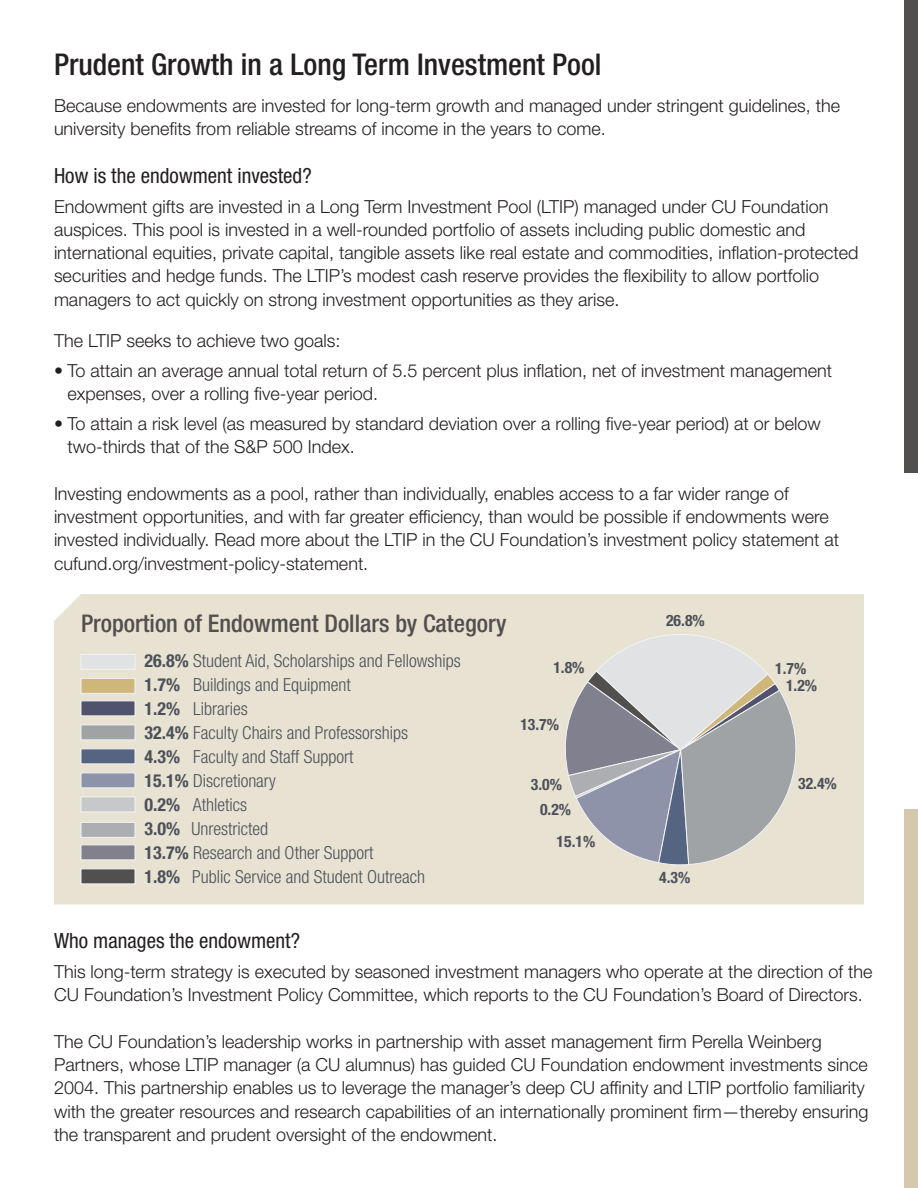
<style>
.page{position:relative;width:918px;height:1188px;background:#fff}
.page>*{position:absolute;margin:0;border:0;box-sizing:border-box;transform-origin:0 0}
.body{font:500 condensed 30px "Helvetica Neue LT Std";color:#231f20}
.body-2{font:500 condensed 24.3px "Helvetica Neue LT Std";color:#524f4f}
.body-3{font:condensed 21px "Helvetica Neue LT Std";color:#231f20}
.body-4{font:300 18px/23.2px "Helvetica Neue LT Std";color:#231f20}
.body-5{font:300 condensed 18px "Helvetica Neue LT Std";color:#4c5159}
.body-6{font:700 condensed 15.75px "Helvetica Neue LT Std";color:#4c5159}
.s1{font-weight:700}
</style>
<div class="page">
<div style="left:904px;top:809px;width:14px;height:379px;background:#d4c9ac"></div>
<div style="left:904px;top:0;width:14px;height:472px;background:#524f4f"></div>
<div style="left:54px;top:594px;width:810px;height:310px;background:#e8e2d2"></div>
<svg style="left:561px;top:629px;width:251px;height:236px;background:#bcbcbc"></svg>
<div style="left:81px;top:654px;width:54px;height:16px;background:#e1e2e4;border:1px solid #f2f3f4"></div>
<div style="left:81px;top:678px;width:54px;height:16px;background:#cfb77b;border:1px solid #f2f3f4"></div>
<div style="left:81px;top:700px;width:54px;height:16px;background:#51526c;border:1px solid #f2f3f4"></div>
<div style="left:81px;top:724px;width:54px;height:16px;background:#9fa3a6;border:1px solid #f2f3f4"></div>
<div style="left:81px;top:748px;width:54px;height:16px;background:#546481;border:1px solid #f2f3f4"></div>
<div style="left:81px;top:772px;width:54px;height:16px;background:#8d93a9;border:1px solid #f2f3f4"></div>
<div style="left:81px;top:796px;width:54px;height:16px;background:#c7c8ca;border:1px solid #f2f3f4"></div>
<div style="left:81px;top:822px;width:54px;height:16px;background:#adaeb2;border:1px solid #f2f3f4"></div>
<div style="left:81px;top:844px;width:54px;height:16px;background:#82808d;border:1px solid #f2f3f4"></div>
<div style="left:81px;top:868px;width:54px;height:16px;background:#524f4f;border:1px solid #f2f3f4"></div>
<p class="body" style="left:54px;top:47px;width:549px">Prudent Growth in a Long Term Investment Pool</p>
<p class="body-4" style="left:54px;top:94px;width:788px">Because endowments are invested for long-term growth and managed under stringent guidelines, the university benefits from reliable streams of income in the years to come.</p>
<p class="body-3" style="left:54px;top:163px;width:259px">How is the endowment invested?</p>
<p class="body-4" style="left:54px;top:194px;width:806px">Endowment gifts are invested in a Long Term Investment Pool (LTIP) managed under CU Foundation auspices. This pool is invested in a well-rounded portfolio of assets including public domestic and international equities, private capital, tangible assets like real estate and commodities, inflation-protected securities and hedge funds. The LTIP’s modest cash reserve provides the flexibility to allow portfolio managers to act quickly on strong investment opportunities as they arise.</p>
<p class="body-4" style="left:54px;top:329px;width:288px">The LTIP seeks to achieve two goals:</p>
<p class="body-4" style="left:68px;top:359px;width:766px;text-indent:-14px">• To attain an average annual total return of 5.5 percent plus inflation, net of investment management expenses, over a rolling five-year period.</p>
<p class="body-4" style="left:68px;top:412px;width:755px;text-indent:-14px">• To attain a risk level (as measured by standard deviation over a rolling five-year period) at or below two-thirds that of the S&amp;P 500 Index.</p>
<p class="body-4" style="left:54px;top:482px;width:787px">Investing endowments as a pool, rather than individually, enables access to a far wider range of investment opportunities, and with far greater efficiency, than would be possible if endowments were invested individually. Read more about the LTIP in the CU Foundation’s investment policy statement at cufund.org/investment-policy-statement.</p>
<p class="body-2" style="left:81px;top:609px;width:427px">Proportion of Endowment Dollars by Category</p>
<p class="body-6" style="left:666px;top:611px;width:40px">26.8%</p>
<p class="body-5" style="left:144px;top:651px;width:318px"><span class="s1">26.8%</span> Student Aid, Scholarships and Fellowships</p>
<p class="body-6" style="left:553px;top:658px;width:33px">1.8%</p>
<p class="body-5" style="left:144px;top:675px;width:208px"><span class="s1">1.7%</span> Buildings and Equipment</p>
<p class="body-5" style="left:144px;top:699px;width:105px"><span class="s1">1.2%</span> Libraries</p>
<p class="body-5" style="left:144px;top:723px;width:265px"><span class="s1">32.4%</span> Faculty Chairs and Professorships</p>
<p class="body-5" style="left:144px;top:747px;width:211px"><span class="s1">4.3%</span> Faculty and Staff Support</p>
<p class="body-5" style="left:144px;top:771px;width:133px"><span class="s1">15.1%</span> Discretionary</p>
<p class="body-5" style="left:144px;top:795px;width:104px"><span class="s1">0.2%</span> Athletics</p>
<p class="body-5" style="left:144px;top:819px;width:125px"><span class="s1">3.0%</span> Unrestricted</p>
<p class="body-5" style="left:144px;top:843px;width:231px"><span class="s1">13.7%</span> Research and Other Support</p>
<p class="body-5" style="left:144px;top:867px;width:282px"><span class="s1">1.8%</span> Public Service and Student Outreach</p>
<p class="body-6" style="left:520px;top:715px;width:40px">13.7%</p>
<p class="body-6" style="left:531px;top:775px;width:33px">3.0%</p>
<p class="body-6" style="left:540px;top:800px;width:33px">0.2%</p>
<p class="body-6" style="left:557px;top:832px;width:40px">15.1%</p>
<p class="body-6" style="left:659px;top:868px;width:33px">4.3%</p>
<p class="body-6" style="left:775px;top:659px;width:33px">1.7%</p>
<p class="body-6" style="left:786px;top:676px;width:33px">1.2%</p>
<p class="body-6" style="left:798px;top:773px;width:40px">32.4%</p>
<p class="body-3" style="left:54px;top:928px;width:248px">Who manages the endowment?</p>
<p class="body-4" style="left:54px;top:960px;width:820px">This long-term strategy is executed by seasoned investment managers who operate at the direction of the<br>CU Foundation’s Investment Policy Committee, which reports to the CU Foundation’s Board of Directors.</p>
<p class="body-4" style="left:54px;top:1029px;width:816px">The CU Foundation’s leadership works in partnership with asset management firm Perella Weinberg Partners, whose LTIP manager (a CU alumnus) has guided CU Foundation endowment investments since 2004. This partnership enables us to leverage the manager’s deep CU affinity and LTIP portfolio familiarity with the greater resources and research capabilities of an internationally prominent firm—thereby ensuring the transparent and prudent oversight of the endowment.</p>
</div>
